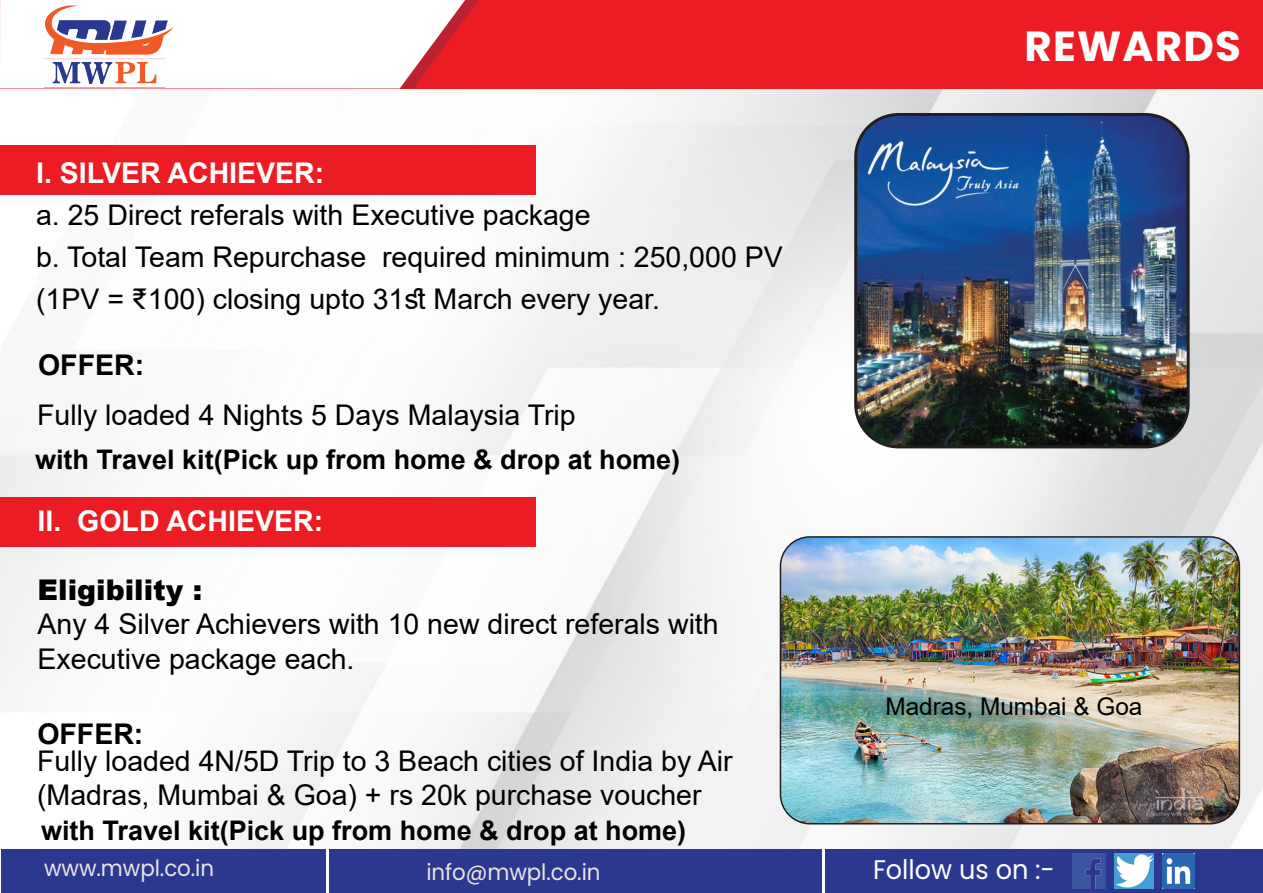
<style>
.page{position:relative;width:1263px;height:893px;background:#fff}
.page>*{position:absolute;margin:0;border:0;box-sizing:border-box;transform-origin:0 0}
.t1{font:700 42px "Poppins";letter-spacing:.03em;color:#fff}
.t2{font:28.5px/42px "Arial";color:#000}
.t3{font:700 28.5px "Arial";color:#fff}
.t4{font:700 28.5px "Arial";color:#000}
.t5{font:900 28.5px "Arial";color:#000}
.t6{font:700 27px "Arial";color:#000}
.t7{font:27px "Poppins";color:#fff;scale:.95 1}
.t8{font:24.3px "Arial";color:#000}
.t9{font:22.5px "Poppins";letter-spacing:-.005em;color:#e8e5e5;scale:.95 1}
</style>
<div class="page">
<img style="left:0;top:88px;width:1263px;height:805px">
<div style="left:0;top:146px;width:535px;height:49px;background:#ec1c24"></div>
<div style="left:0;top:0;width:1263px;height:88px;background:#ec1c24"></div>
<svg style="left:219px;top:0;width:260px;height:89px;background:#f9d7d9"></svg>
<img style="left:0;top:0;width:219px;height:95px">
<img style="left:856px;top:115px;width:332px;height:332px">
<div style="left:854px;top:113px;width:336px;height:335px;border:3px solid #231f20;border-radius:43px"></div>
<div style="left:0;top:498px;width:535px;height:49px;background:#ec1c24"></div>
<img style="left:780px;top:537px;width:459px;height:287px">
<div style="left:780px;top:536px;width:460px;height:288px;border:2px solid #231f20;border-radius:29px"></div>
<div style="left:1px;top:849px;width:1261px;height:44px;background:#2b388f"></div>
<img style="left:1072px;top:854px;width:33px;height:35px">
<img style="left:1114px;top:854px;width:40px;height:34px">
<img style="left:1162px;top:854px;width:33px;height:34px">
<hr style="left:326px;top:849px;width:3px;height:44px;background:#fff">
<hr style="left:822px;top:849px;width:3px;height:44px;background:#fff">
<p class="t3" style="left:36px;top:153px;width:290px">I. SILVER ACHIEVER:</p>
<p class="t2" style="left:36px;top:193px;width:748px">a. 25 Direct referals with Executive package<br>b. Total Team Repurchase required minimum : 250,000 PV (1PV = ₹100) closing upto 31st March every year.</p>
<p class="t4" style="left:38px;top:345px;width:108px">OFFER:</p>
<p class="t2" style="left:37px;top:394px;width:540px">Fully loaded 4 Nights 5 Days Malaysia Trip</p>
<p class="t6" style="left:35px;top:441px;width:647px">with Travel kit(Pick up from home &amp; drop at home)</p>
<p class="t3" style="left:38px;top:501px;width:287px">II. GOLD ACHIEVER:</p>
<p class="t5" style="left:38px;top:569px;width:166px">Eligibility :</p>
<p class="t2" style="left:38px;top:607px;width:683px;line-height:34.5px">Any 4 Silver Achievers with 10 new direct referals with<br>Executive package each.</p>
<p class="t4" style="left:37px;top:714px;width:108px">OFFER:</p>
<p class="t2" style="left:37px;top:744px;width:697px;line-height:34.2px">Fully loaded 4N/5D Trip to 3 Beach cities of India by Air (Madras, Mumbai &amp; Goa) + rs 20k purchase voucher</p>
<p class="t6" style="left:41px;top:811px;width:647px">with Travel kit(Pick up from home &amp; drop at home)</p>
<h1 class="t1" style="left:1024px;top:22px;width:218px">REWARDS</h1>
<p class="t8" style="left:885px;top:690px;width:258px">Madras, Mumbai &amp; Goa</p>
<p class="t9" style="left:44px;top:855px;width:180px">www.mwpl.co.in</p>
<p class="t9" style="left:426px;top:859px;width:185px">info@mwpl.co.in</p>
<p class="t7" style="left:873px;top:854px;width:193px">Follow us on :-</p>
</div>
